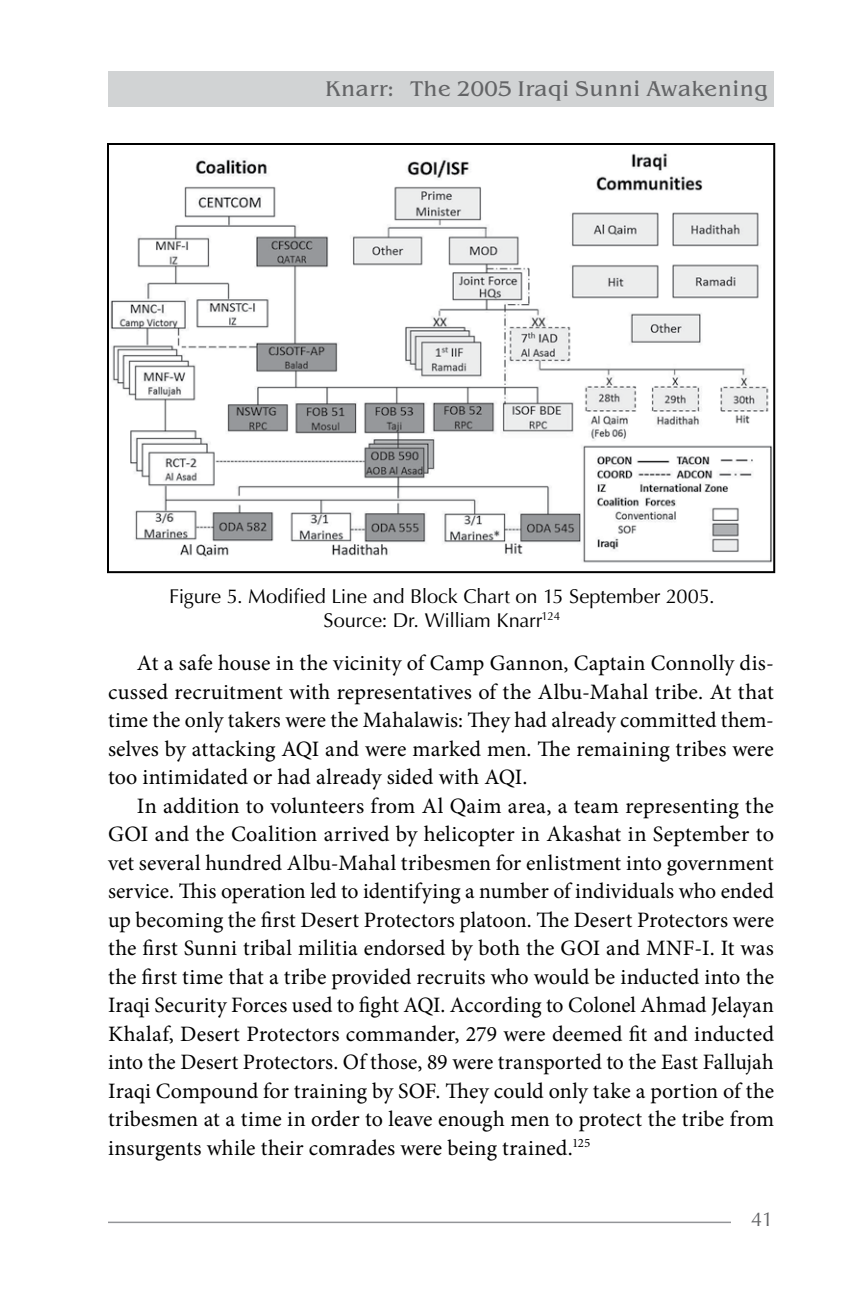
<style>
.page{position:relative;width:864px;height:1296px;background:#fff}
.page>*{position:absolute;margin:0;border:0;box-sizing:border-box;transform-origin:0 0}
.t1{font:22px/28.4px "Minion Pro";letter-spacing:.005em;color:#000;text-align:justify}
.t2{font:22px "Benguiat EF";letter-spacing:-.005em;color:#636466}
.t3{font:20px/24px "Optima";letter-spacing:-.01em;color:#000;text-align:center}
.t4{font:20px "Optima";color:#636466}
</style>
<div class="page">
<hr style="left:108px;top:1222px;width:623px;height:1px;background:#939598">
<div style="left:109px;top:71px;width:665px;height:36px;background:#d1d3d4"></div>
<img style="left:110px;top:153px;width:662px;height:410px">
<div style="left:107px;top:143px;width:668px;height:430px;border:2px solid #000"></div>
<p class="t2" style="left:325px;top:77px;width:445px">Knarr: The 2005 Iraqi Sunni Awakening</p>
<p class="t3" style="left:169px;top:584px;width:547px">Figure 5. Modified Line and Block Chart on 15 September 2005.<br>Source: Dr. William Knarr<sup>124</sup></p>
<p class="t1" style="left:108px;top:649px;width:668px;text-indent:29px">At a safe house in the vicinity of Camp Gannon, Captain Connolly dis&shy;cussed recruitment with representatives of the Albu-Mahal tribe. At that time the only takers were the Mahalawis: They had already committed them&shy;selves by attacking AQI and were marked men. The remaining tribes were too intimidated or had already sided with AQI.</p>
<p class="t1" style="left:108px;top:792px;width:668px;text-indent:29px">In addition to volunteers from Al Qaim area, a team representing the GOI and the Coalition arrived by helicopter in Akashat in September to vet several hundred Albu-Mahal tribesmen for enlistment into government service. This operation led to identifying a number of individuals who ended up becoming the first Desert Protectors platoon. The Desert Protectors were the first Sunni tribal militia endorsed by both the GOI and MNF-I. It was the first time that a tribe provided recruits who would be inducted into the Iraqi Security Forces used to fight AQI. According to Colonel Ahmad Jelayan Khalaf, Desert Protectors commander, 279 were deemed fit and inducted into the Desert Protectors. Of those, 89 were transported to the East Fallujah Iraqi Compound for training by SOF. They could only take a portion of the tribesmen at a time in order to leave enough men to protect the tribe from insurgents while their comrades were being trained.<sup>125</sup></p>
<p class="t4" style="left:751px;top:1208px;width:24px">41</p>
</div>
